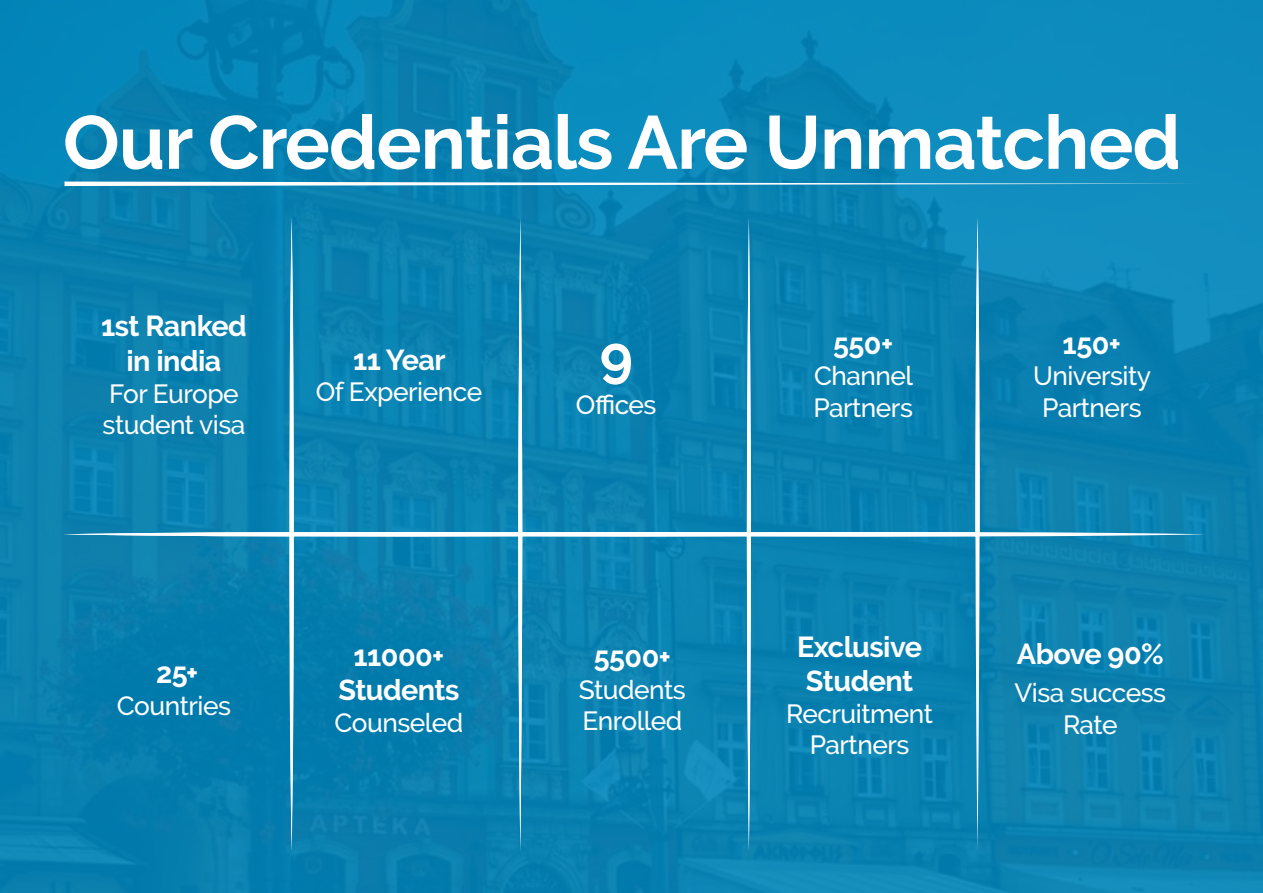
<style>
.page{position:relative;width:1263px;height:893px;background:#fff}
.page>*{position:absolute;margin:0;border:0;box-sizing:border-box;transform-origin:0 0}
.t1{font:700 75px "Raleway";letter-spacing:-.01em;color:#fff}
.t2{font:700 56.7px "Raleway";color:#fff}
.t3{font:700 28.8px/34.5px "Raleway";letter-spacing:-.02em;color:#fff;text-align:center}
.t4{font:500 26.25px/31.5px "Raleway";letter-spacing:-.02em;color:#fff}
</style>
<div class="page">
<div style="left:0;top:0;width:1263px;height:893px;background:linear-gradient(to right,#0580b1,#0e88b7)"></div>
<svg style="left:64px;top:182px;width:1136px;height:4px"></svg>
<svg style="left:63px;top:218px;width:227px;height:314px;background:#0a80af"></svg>
<div style="left:290px;top:218px;width:228px;height:314px;background:#0a82b1"></div>
<svg style="left:518px;top:218px;width:229px;height:314px;background:#0c82b1"></svg>
<div style="left:747px;top:218px;width:228px;height:314px;background:#0881b1"></div>
<svg style="left:975px;top:218px;width:231px;height:318px;background:#1185b4"></svg>
<svg style="left:63px;top:532px;width:227px;height:319px;background:#087ead"></svg>
<svg style="left:290px;top:532px;width:228px;height:319px;background:#0f82b0"></svg>
<svg style="left:518px;top:532px;width:229px;height:319px;background:#1085b4"></svg>
<div style="left:747px;top:532px;width:232px;height:319px;background:#0982b1"></div>
<h1 class="t1" style="left:63px;top:100px;width:1119px">Our Credentials Are Unmatched</h1>
<p class="t3" style="left:101px;top:309px;width:147px">1st Ranked in india</p>
<p class="t4" style="left:103px;top:378px;width:144px">For Europe student visa</p>
<p class="t3" style="left:353px;top:342px;width:94px">11 Year</p>
<p class="t4" style="left:316px;top:376px;width:168px">Of Experience</p>
<p class="t3" style="left:156px;top:656px;width:44px">25+</p>
<p class="t4" style="left:117px;top:690px;width:116px">Countries</p>
<p class="t3" style="left:338px;top:639px;width:122px">11000+<br>Students</p>
<p class="t4" style="left:334px;top:707px;width:130px">Counseled</p>
<h2 class="t2" style="left:600px;top:324px;width:35px">9</h2>
<p class="t4" style="left:576px;top:389px;width:82px">Offices</p>
<p class="t3" style="left:594px;top:640px;width:79px">5500+</p>
<p class="t4" style="left:579px;top:674px;width:108px">Students<br>Enrolled</p>
<p class="t3" style="left:833px;top:326px;width:62px">550+</p>
<p class="t4" style="left:813px;top:360px;width:101px">Channel<br>Partners</p>
<p class="t3" style="left:1063px;top:326px;width:60px">150+</p>
<p class="t4" style="left:1033px;top:360px;width:119px;text-align:center">University<br>Partners</p>
<p class="t3" style="left:797px;top:630px;width:126px">Exclusive<br>Student</p>
<p class="t4" style="left:786px;top:698px;width:148px;text-align:center">Recruitment<br>Partners</p>
<p class="t3" style="left:1017px;top:637px;width:148px">Above 90%</p>
<p class="t4" style="left:1014px;top:677px;width:153px;text-align:center">Visa success<br>Rate</p>
</div>
